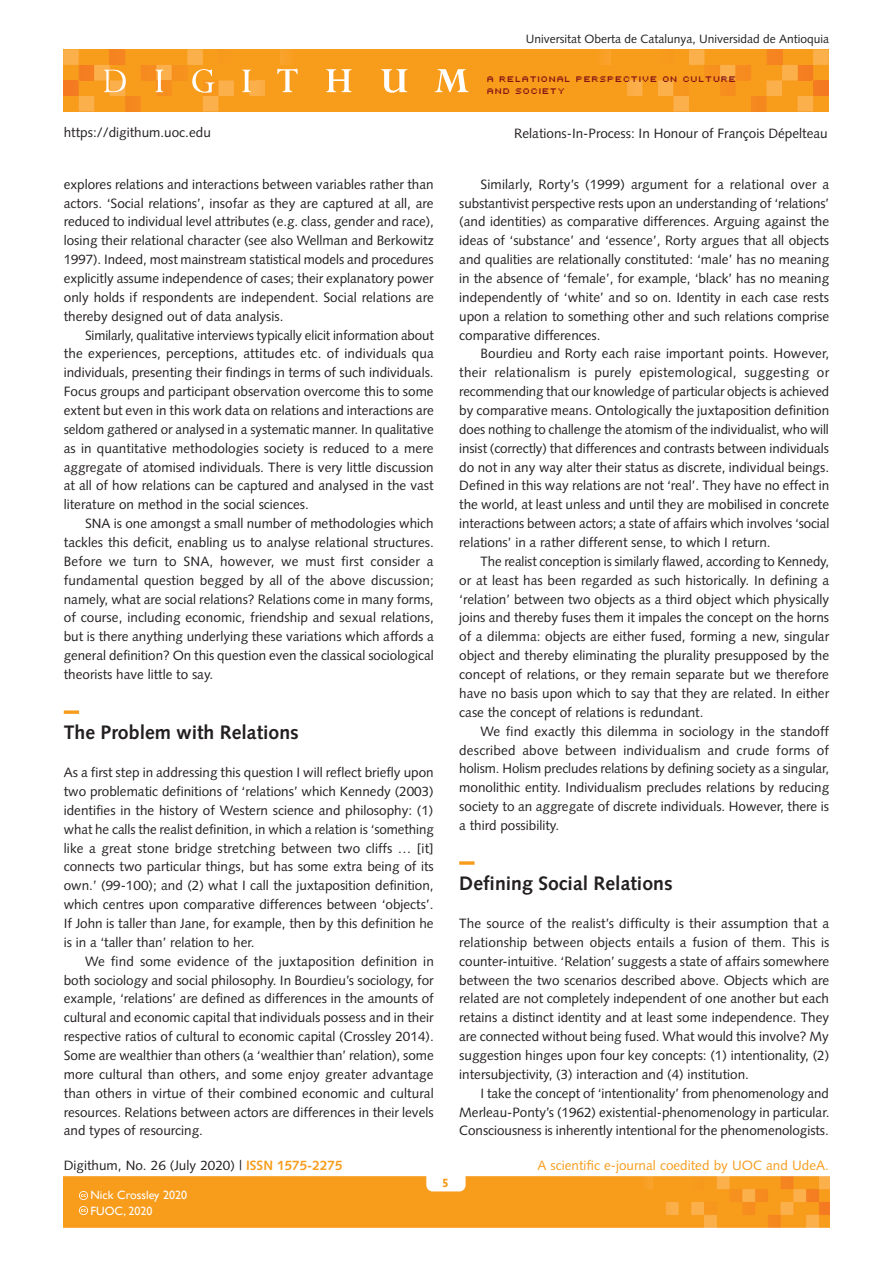
<style>
.page{position:relative;width:893px;height:1263px;background:#fff}
.page>*{position:absolute;margin:0;border:0;box-sizing:border-box;transform-origin:0 0}
.t1{font:700 19.5px "Syntax LT";color:#231f20}
.t2{font:13.5px/18.9px "Syntax LT";color:#231f20;text-align:justify}
.t3{font:13.5px "Syntax LT";color:#f89c1c}
.t4{font:12px "Syntax LT";color:#231f20}
.t5{font:12px/15.8px "Gill Sans";color:#fff}
.t6{font:700 12px "Gill Sans";color:#f89c1c}
.t7{font:9px/12px "Uni 0554";color:#821316}
.s1{font-weight:700;color:#f89c1c}
</style>
<div class="page">
<img style="left:64px;top:1177px;width:765px;height:50px">
<svg style="left:79px;top:1191px;width:9px;height:8px"></svg>
<svg style="left:79px;top:1206px;width:9px;height:8px"></svg>
<div style="left:63px;top:49px;width:766px;height:62px;background:#f89c1c"></div>
<hr style="left:265px;top:49px;width:1px;height:62px;background:#faab40">
<hr style="left:266px;top:49px;width:2px;height:62px;background:#faab3f">
<hr style="left:268px;top:49px;width:1px;height:62px;background:#faaa3d">
<hr style="left:269px;top:49px;width:2px;height:62px;background:#faa93b">
<hr style="left:271px;top:49px;width:1px;height:62px;background:#faa839">
<hr style="left:272px;top:49px;width:2px;height:62px;background:#faa837">
<hr style="left:274px;top:49px;width:1px;height:62px;background:#faa736">
<hr style="left:275px;top:49px;width:2px;height:62px;background:#faa633">
<hr style="left:277px;top:49px;width:1px;height:62px;background:#f9a531">
<hr style="left:278px;top:49px;width:2px;height:62px;background:#f9a430">
<hr style="left:625px;top:49px;width:2px;height:62px;background:#faab40">
<hr style="left:624px;top:49px;width:1px;height:62px;background:#faab3f">
<hr style="left:622px;top:49px;width:2px;height:62px;background:#faaa3d">
<hr style="left:621px;top:49px;width:1px;height:62px;background:#faa93b">
<hr style="left:619px;top:49px;width:2px;height:62px;background:#faa839">
<hr style="left:618px;top:49px;width:1px;height:62px;background:#faa837">
<hr style="left:616px;top:49px;width:2px;height:62px;background:#faa736">
<hr style="left:615px;top:49px;width:1px;height:62px;background:#faa633">
<hr style="left:613px;top:49px;width:2px;height:62px;background:#f9a531">
<hr style="left:612px;top:49px;width:1px;height:62px;background:#f9a430">
<svg style="left:605px;top:49px;width:6px;height:16px"></svg>
<svg style="left:627px;top:49px;width:202px;height:62px"></svg>
<hr style="left:815px;top:80px;width:4px;height:16px;background:#f47b21">
<hr style="left:819px;top:80px;width:3px;height:16px;background:#f47a21">
<hr style="left:822px;top:80px;width:3px;height:16px;background:#f47921">
<hr style="left:825px;top:80px;width:4px;height:16px;background:#f47921">
<svg style="left:63px;top:49px;width:202px;height:62px"></svg>
<svg style="left:277px;top:49px;width:21px;height:43px"></svg>
<svg style="left:326px;top:69px;width:26px;height:23px"></svg>
<svg style="left:381px;top:69px;width:26px;height:24px"></svg>
<svg style="left:434px;top:69px;width:35px;height:23px"></svg>
<svg style="left:64px;top:710px;width:15px;height:4px"></svg>
<svg style="left:459px;top:861px;width:16px;height:4px"></svg>
<p class="t2" style="left:64px;top:122px;width:149px">https://digithum.uoc.edu</p>
<p class="t2" style="left:64px;top:175px;width:372px">explores relations and interactions between variables rather than actors. ‘Social relations’, insofar as they are captured at all, are reduced to individual level attributes (e.g. class, gender and race), losing their relational character (see also Wellman and Berkowitz 1997). Indeed, most mainstream statistical models and procedures explicitly assume independence of cases; their explanatory power only holds if respondents are independent. Social relations are thereby designed out of data analysis.</p>
<p class="t2" style="left:64px;top:325px;width:372px;text-indent:21px">Similarly, qualitative interviews typically elicit information about the experiences, perceptions, attitudes etc. of individuals qua individuals, presenting their findings in terms of such individuals.<br>Focus groups and participant observation overcome this to some extent but even in this work data on relations and interactions are seldom gathered or analysed in a systematic manner. In qualitative as in quantitative methodologies society is reduced to a mere aggregate of atomised individuals. There is very little discussion at all of how relations can be captured and analysed in the vast literature on method in the social sciences.</p>
<p class="t2" style="left:64px;top:514px;width:372px;text-indent:21px">SNA is one amongst a small number of methodologies which tackles this deficit, enabling us to analyse relational structures.<br>Before we turn to SNA, however, we must first consider a fundamental question begged by all of the above discussion; namely, what are social relations? Relations come in many forms, of course, including economic, friendship and sexual relations, but is there anything underlying these variations which affords a general definition? On this question even the classical sociological theorists have little to say.</p>
<h1 class="t1" style="left:64px;top:721px;width:237px">The Problem with Relations</h1>
<p class="t2" style="left:64px;top:763px;width:372px">As a first step in addressing this question I will reflect briefly upon two problematic definitions of ‘relations’ which Kennedy (2003) identifies in the history of Western science and philosophy: (1) what he calls the realist definition, in which a relation is ‘something like a great stone bridge stretching between two cliffs … [it] connects two particular things, but has some extra being of its own.’ (99-100); and (2) what I call the juxtaposition definition, which centres upon comparative differences between ‘objects’.<br>If John is taller than Jane, for example, then by this definition he is in a ‘taller than’ relation to her.</p>
<p class="t2" style="left:64px;top:952px;width:372px;text-indent:21px">We find some evidence of the juxtaposition definition in both sociology and social philosophy. In Bourdieu’s sociology, for example, ‘relations’ are defined as differences in the amounts of cultural and economic capital that individuals possess and in their respective ratios of cultural to economic capital (Crossley 2014).<br>Some are wealthier than others (a ‘wealthier than’ relation), some more cultural than others, and some enjoy greater advantage than others in virtue of their combined economic and cultural resources. Relations between actors are differences in their levels and types of resourcing.</p>
<p class="t4" style="left:526px;top:32px;width:305px">Universitat Oberta de Catalunya, Universidad de Antioquia</p>
<p class="t7" style="left:488px;top:72px;width:251px">A RELATIONAL PERSPECTIVE ON CULTURE<br>AND SOCIETY</p>
<p class="t2" style="left:514px;top:124px;width:315px">Relations-In-Process: In Honour of François Dépelteau</p>
<p class="t2" style="left:459px;top:175px;width:372px;text-indent:21px">Similarly, Rorty’s (1999) argument for a relational over a substantivist perspective rests upon an understanding of ‘relations’ (and identities) as comparative differences. Arguing against the ideas of ‘substance’ and ‘essence’, Rorty argues that all objects and qualities are relationally constituted: ‘male’ has no meaning in the absence of ‘female’, for example, ‘black’ has no meaning independently of ‘white’ and so on. Identity in each case rests upon a relation to something other and such relations comprise comparative differences.</p>
<p class="t2" style="left:459px;top:344px;width:372px;text-indent:21px">Bourdieu and Rorty each raise important points. However, their relationalism is purely epistemological, suggesting or recommending that our knowledge of particular objects is achieved by comparative means. Ontologically the juxtaposition definition does nothing to challenge the atomism of the individualist, who will insist (correctly) that differences and contrasts between individuals do not in any way alter their status as discrete, individual beings.<br>Defined in this way relations are not ‘real’. They have no effect in the world, at least unless and until they are mobilised in concrete interactions between actors; a state of affairs which involves ‘social relations’ in a rather different sense, to which I return.</p>
<p class="t2" style="left:459px;top:552px;width:372px;text-indent:21px">The realist conception is similarly flawed, according to Kennedy, or at least has been regarded as such historically. In defining a ‘relation’ between two objects as a third object which physically joins and thereby fuses them it impales the concept on the horns of a dilemma: objects are either fused, forming a new, singular object and thereby eliminating the plurality presupposed by the concept of relations, or they remain separate but we therefore have no basis upon which to say that they are related. In either case the concept of relations is redundant.</p>
<p class="t2" style="left:459px;top:721px;width:371px;text-indent:21px">We find exactly this dilemma in sociology in the standoff described above between individualism and crude forms of holism. Holism precludes relations by defining society as a singular, monolithic entity. Individualism precludes relations by reducing society to an aggregate of discrete individuals. However, there is a third possibility.</p>
<h1 class="t1" style="left:459px;top:872px;width:215px">Defining Social Relations</h1>
<p class="t2" style="left:459px;top:914px;width:372px">The source of the realist’s difficulty is their assumption that a relationship between objects entails a fusion of them. This is counter-intuitive. ‘Relation’ suggests a state of affairs somewhere between the two scenarios described above. Objects which are related are not completely independent of one another but each retains a distinct identity and at least some independence. They are connected without being fused. What would this involve? My suggestion hinges upon four key concepts: (1) intentionality, (2) intersubjectivity, (3) interaction and (4) institution.</p>
<p class="t2" style="left:459px;top:1083px;width:372px;text-indent:21px">I take the concept of ‘intentionality’ from phenomenology and Merleau-Ponty’s (1962) existential-phenomenology in particular.<br>Consciousness is inherently intentional for the phenomenologists.</p>
<p class="t2" style="left:64px;top:1156px;width:280px">Digithum, No. 26 (July 2020) | <span class="s1">ISSN 1575-2275</span></p>
<p class="t3" style="left:537px;top:1157px;width:293px">A scientific e-journal coedited by UOC and UdeA.</p>
<p class="t6" style="left:442px;top:1175px;width:8px">5</p>
<p class="t5" style="left:91px;top:1187px;width:98px">Nick Crossley 2020<br>FUOC, 2020</p>
</div>
